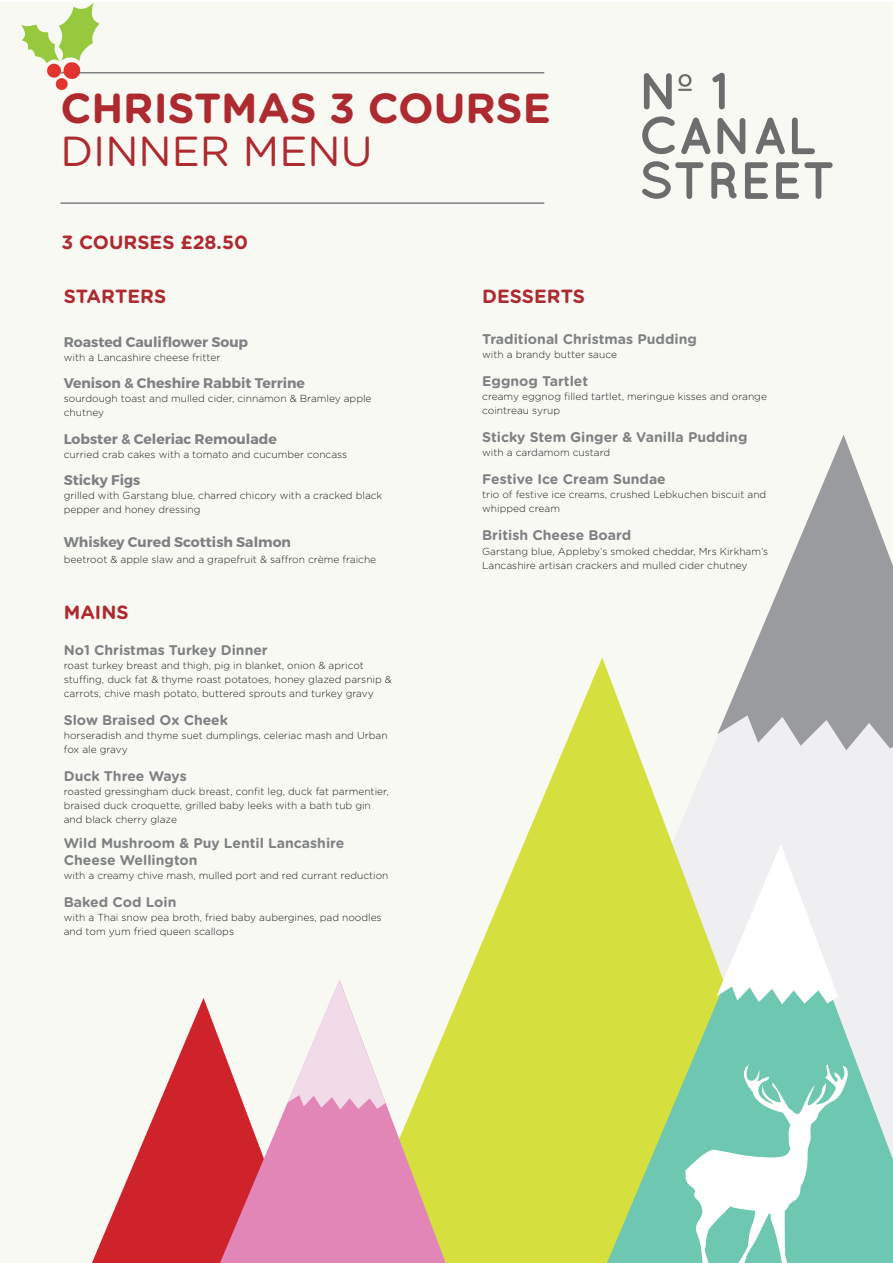
<style>
.page{position:relative;width:893px;height:1263px;background:#fff}
.page>*{position:absolute;margin:0;border:0;box-sizing:border-box;transform-origin:0 0}
.t1{font:700 42px "Gotham Rounded";color:#ad2a30}
.t2{font:42px "Gotham Rounded";color:#ad2a30}
.t3{font:700 19.05px "Gotham Rounded";color:#ad2a30}
.t4{font:700 13.95px "Gotham Rounded";color:#7f8283}
.t5{font:13.95px "Trueno Bd";color:#7f8283}
.t6{font:300 10.2px/14px "Gotham Rounded";color:#231f20}
</style>
<div class="page">
<div style="left:0;top:3px;width:893px;height:1260px;background:#f9f9f4"></div>
<hr style="left:60px;top:202px;width:484px;height:2px;background:#7f8283">
<hr style="left:60px;top:72px;width:484px;height:2px;background:#7f8283">
<svg style="left:644px;top:73px;width:28px;height:36px"></svg>
<svg style="left:712px;top:73px;width:13px;height:36px"></svg>
<svg style="left:642px;top:116px;width:33px;height:38px"></svg>
<svg style="left:681px;top:117px;width:30px;height:37px"></svg>
<svg style="left:717px;top:117px;width:28px;height:37px"></svg>
<svg style="left:755px;top:117px;width:30px;height:37px"></svg>
<svg style="left:792px;top:117px;width:23px;height:37px"></svg>
<svg style="left:642px;top:161px;width:61px;height:38px"></svg>
<svg style="left:711px;top:162px;width:26px;height:37px"></svg>
<svg style="left:745px;top:162px;width:23px;height:37px"></svg>
<svg style="left:776px;top:162px;width:57px;height:37px"></svg>
<svg style="left:678px;top:74px;width:14px;height:17px"></svg>
<svg style="left:21px;top:3px;width:79px;height:87px"></svg>
<svg style="left:446px;top:657px;width:231px;height:606px;fill:#d5df3e"></svg>
<svg style="left:92px;top:998px;width:128px;height:265px;fill:#cf232c"></svg>
<svg style="left:717px;top:435px;width:176px;height:315px;fill:#9a9b9e"></svg>
<svg style="left:607px;top:855px;width:286px;height:408px"></svg>
<svg style="left:220px;top:1028px;width:226px;height:235px;fill:#e285b7"></svg>
<svg style="left:287px;top:980px;width:99px;height:129px"></svg>
<svg style="left:717px;top:846px;width:121px;height:158px"></svg>
<svg style="left:684px;top:1064px;width:168px;height:199px"></svg>
<p class="t1" style="left:60px;top:77px;width:492px">CHRISTMAS 3 COURSE</p>
<p class="t2" style="left:60px;top:123px;width:314px">DINNER MENU</p>
<p class="t3" style="left:62px;top:228px;width:188px">3 COURSES £28.50</p>
<p class="t3" style="left:64px;top:283px;width:104px">STARTERS</p>
<p class="t5" style="left:64px;top:333px;width:186px">Roasted Cauliflower Soup</p>
<p class="t6" style="left:64px;top:350px;width:158px">with a Lancashire cheese fritter</p>
<p class="t5" style="left:64px;top:374px;width:243px">Venison &amp; Cheshire Rabbit Terrine</p>
<p class="t6" style="left:64px;top:391px;width:309px">sourdough toast and mulled cider, cinnamon &amp; Bramley apple chutney</p>
<p class="t5" style="left:64px;top:430px;width:215px">Lobster &amp; Celeriac Remoulade</p>
<p class="t6" style="left:64px;top:447px;width:285px">curried crab cakes with a tomato and cucumber concass</p>
<p class="t5" style="left:64px;top:472px;width:78px">Sticky Figs</p>
<p class="t6" style="left:64px;top:488px;width:320px">grilled with Garstang blue, charred chicory with a cracked black pepper and honey dressing</p>
<p class="t5" style="left:64px;top:533px;width:229px">Whiskey Cured Scottish Salmon</p>
<p class="t6" style="left:64px;top:552px;width:314px">beetroot &amp; apple slaw and a grapefruit &amp; saffron crème fraiche</p>
<p class="t3" style="left:64px;top:598px;width:66px">MAINS</p>
<p class="t4" style="left:64px;top:640px;width:206px">No1 Christmas Turkey Dinner</p>
<p class="t6" style="left:64px;top:658px;width:330px">roast turkey breast and thigh, pig in blanket, onion &amp; apricot stuffing, duck fat &amp; thyme roast potatoes, honey glazed parsnip &amp; carrots, chive mash potato, buttered sprouts and turkey gravy</p>
<p class="t4" style="left:64px;top:710px;width:166px">Slow Braised Ox Cheek</p>
<p class="t6" style="left:64px;top:728px;width:325px">horseradish and thyme suet dumplings, celeriac mash and Urban fox ale gravy</p>
<p class="t4" style="left:64px;top:766px;width:124px">Duck Three Ways</p>
<p class="t6" style="left:64px;top:784px;width:326px">roasted gressingham duck breast, confit leg, duck fat parmentier, braised duck croquette, grilled baby leeks with a bath tub gin and black cherry glaze</p>
<p class="t4" style="left:64px;top:832px;width:282px">Wild Mushroom &amp; Puy Lentil Lancashire</p>
<p class="t4" style="left:64px;top:849px;width:135px">Cheese Wellington</p>
<p class="t6" style="left:64px;top:867px;width:326px">with a creamy chive mash, mulled port and red currant reduction</p>
<p class="t4" style="left:64px;top:891px;width:114px">Baked Cod Loin</p>
<p class="t6" style="left:64px;top:909px;width:319px">with a Thai snow pea broth, fried baby aubergines, pad noodles and tom yum fried queen scallops</p>
<p class="t3" style="left:482px;top:282px;width:104px">DESSERTS</p>
<p class="t4" style="left:482px;top:329px;width:216px">Traditional Christmas Pudding</p>
<p class="t6" style="left:482px;top:347px;width:136px">with a brandy butter sauce</p>
<p class="t4" style="left:482px;top:371px;width:108px">Eggnog Tartlet</p>
<p class="t6" style="left:482px;top:389px;width:286px">creamy eggnog filled tartlet, meringue kisses and orange cointreau syrup</p>
<p class="t4" style="left:482px;top:427px;width:267px">Sticky Stem Ginger &amp; Vanilla Pudding</p>
<p class="t6" style="left:482px;top:445px;width:130px">with a cardamom custard</p>
<p class="t4" style="left:482px;top:469px;width:185px">Festive Ice Cream Sundae</p>
<p class="t6" style="left:482px;top:487px;width:286px">trio of festive ice creams, crushed Lebkuchen biscuit and whipped cream</p>
<p class="t4" style="left:482px;top:525px;width:151px">British Cheese Board</p>
<p class="t6" style="left:482px;top:543px;width:288px">Garstang blue, Appleby’s smoked cheddar, Mrs Kirkham’s<br>Lancashire artisan crackers and mulled cider chutney</p>
</div>
